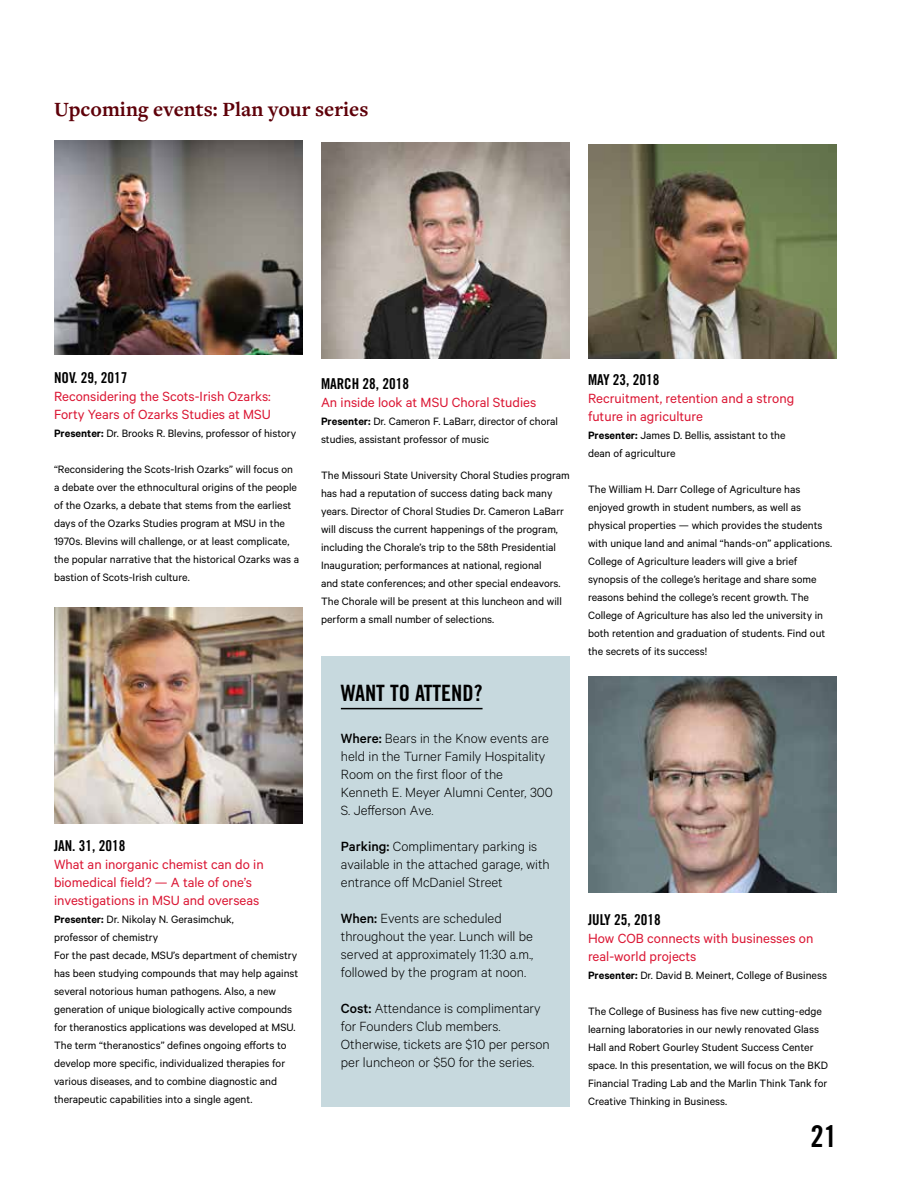
<style>
.page{position:relative;width:918px;height:1188px;background:#fff}
.page>*{position:absolute;margin:0;border:0;box-sizing:border-box;transform-origin:0 0}
.t1{font:30px "Trade Gothic LT Pro Bd Cn 20";color:#000}
.t2{font:22.5px "Trade Gothic LT Pro Bd Cn 20";color:#000}
.t3{font:700 21px "Freight Text Pro";color:#5e0009}
.t4{font:300 15px/18px "Calibre";color:#000}
.t5{font:15px/18px "Calibre";color:#db1734}
.t6{font:15px "Trade Gothic LT Pro Bd Cn 20";color:#000}
.t7{font:12px/18px "Calibre";color:#000}
.s1{font-weight:600}
.s2{font-weight:500}
</style>
<div class="page">
<div style="left:321px;top:656px;width:249px;height:451px;background:#c7d9de"></div>
<hr style="left:341px;top:708px;width:142px;height:1px;background:#000">
<img style="left:54px;top:140px;width:249px;height:215px">
<img style="left:54px;top:607px;width:249px;height:216px">
<img style="left:321px;top:142px;width:249px;height:216px">
<img style="left:588px;top:144px;width:249px;height:214px">
<img style="left:588px;top:676px;width:249px;height:216px">
<h3 class="t3" style="left:54px;top:95px;width:316px">Upcoming events: Plan your series</h3>
<p class="t6" style="left:54px;top:369px;width:75px">NOV. 29, 2017</p>
<p class="t5" style="left:54px;top:387px;width:219px">Reconsidering the Scots-Irish Ozarks:<br>Forty Years of Ozarks Studies at MSU</p>
<p class="t7" style="left:54px;top:424px;width:244px"><span class="s1">Presenter:</span> Dr. Brooks R. Blevins, professor of history</p>
<p class="t7" style="left:54px;top:460px;width:247px">“Reconsidering the Scots-Irish Ozarks” will focus on a debate over the ethnocultural origins of the people of the Ozarks, a debate that stems from the earliest days of the Ozarks Studies program at MSU in the 1970s. Blevins will challenge, or at least complicate, the popular narrative that the historical Ozarks was a bastion of Scots-Irish culture.</p>
<p class="t6" style="left:54px;top:837px;width:73px">JAN. 31, 2018</p>
<p class="t5" style="left:54px;top:855px;width:211px">What an inorganic chemist can do in biomedical field? — A tale of one’s investigations in MSU and overseas</p>
<p class="t7" style="left:54px;top:910px;width:246px"><span class="s1">Presenter:</span> Dr. Nikolay N. Gerasimchuk,<br>professor of chemistry<br>For the past decade, MSU’s department of chemistry has been studying compounds that may help against several notorious human pathogens. Also, a new generation of unique biologically active compounds for theranostics applications was developed at MSU.<br>The term “theranostics” defines ongoing efforts to develop more specific, individualized therapies for various diseases, and to combine diagnostic and therapeutic capabilities into a single agent.</p>
<p class="t6" style="left:321px;top:374px;width:90px">MARCH 28, 2018</p>
<p class="t5" style="left:321px;top:393px;width:217px">An inside look at MSU Choral Studies</p>
<p class="t7" style="left:321px;top:412px;width:239px"><span class="s1">Presenter:</span> Dr. Cameron F. LaBarr, director of choral studies, assistant professor of music</p>
<p class="t7" style="left:321px;top:466px;width:250px">The Missouri State University Choral Studies program has had a reputation of success dating back many years. Director of Choral Studies Dr. Cameron LaBarr will discuss the current happenings of the program, including the Chorale’s trip to the 58th Presidential Inauguration; performances at national, regional<br>and state conferences; and other special endeavors.<br>The Chorale will be present at this luncheon and will perform a small number of selections.</p>
<h2 class="t2" style="left:341px;top:679px;width:143px">WANT TO ATTEND?</h2>
<p class="t4" style="left:341px;top:729px;width:214px"><span class="s2">Where:</span> Bears in the Know events are held in the Turner Family Hospitality<br>Room on the first floor of the<br>Kenneth E. Meyer Alumni Center, 300<br>S. Jefferson Ave.</p>
<p class="t4" style="left:341px;top:837px;width:210px"><span class="s2">Parking:</span> Complimentary parking is available in the attached garage, with entrance off McDaniel Street</p>
<p class="t4" style="left:341px;top:909px;width:194px"><span class="s2">When:</span> Events are scheduled throughout the year. Lunch will be served at approximately 11:30 a.m., followed by the program at noon.</p>
<p class="t4" style="left:341px;top:999px;width:210px"><span class="s2">Cost:</span> Attendance is complimentary for Founders Club members.<br>Otherwise, tickets are $10 per person per luncheon or $50 for the series.</p>
<p class="t6" style="left:588px;top:371px;width:73px">MAY 23, 2018</p>
<p class="t5" style="left:588px;top:389px;width:208px">Recruitment, retention and a strong future in agriculture</p>
<p class="t7" style="left:588px;top:426px;width:199px"><span class="s1">Presenter:</span> James D. Bellis, assistant to the dean of agriculture</p>
<p class="t7" style="left:588px;top:480px;width:246px">The William H. Darr College of Agriculture has enjoyed growth in student numbers, as well as physical properties — which provides the students with unique land and animal “hands-on” applications.<br>College of Agriculture leaders will give a brief synopsis of the college’s heritage and share some reasons behind the college’s recent growth. The College of Agriculture has also led the university in both retention and graduation of students. Find out the secrets of its success!</p>
<p class="t6" style="left:588px;top:911px;width:74px">JULY 25, 2018</p>
<p class="t5" style="left:588px;top:929px;width:227px">How COB connects with businesses on real-world projects</p>
<p class="t7" style="left:588px;top:966px;width:241px"><span class="s1">Presenter:</span> Dr. David B. Meinert, College of Business</p>
<p class="t7" style="left:588px;top:1002px;width:242px">The College of Business has five new cutting-edge learning laboratories in our newly renovated Glass Hall and Robert Gourley Student Success Center space. In this presentation, we will focus on the BKD Financial Trading Lab and the Marlin Think Tank for Creative Thinking in Business.</p>
<h1 class="t1" style="left:810px;top:1118px;width:28px">21</h1>
</div>
